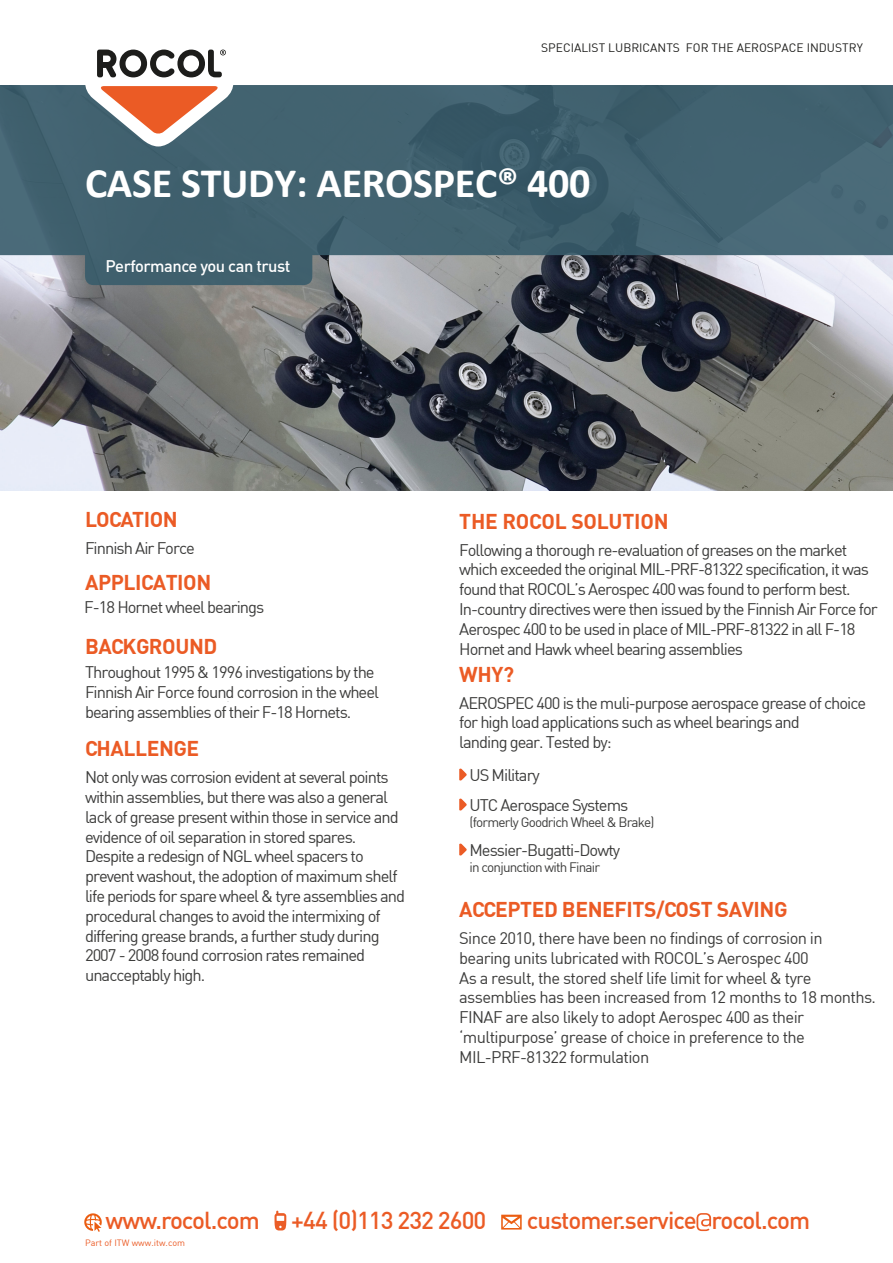
<style>
.page{position:relative;width:893px;height:1263px;background:#fff}
.page>*{position:absolute;margin:0;border:0;box-sizing:border-box;transform-origin:0 0}
.t1{font:700 42px "Calibri";letter-spacing:-.005em;color:#fff}
.t2{font:500 24px "DIN";letter-spacing:-.04em;color:#eb5b25}
.t3{font:700 21px "DIN";letter-spacing:-.02em;color:#eb5b25}
.t4{font:16.5px/19.8px "DIN";letter-spacing:-.06em;color:#3c3c3b}
.t5{font:16.5px/19.8px "DIN";letter-spacing:-.04em;color:#3c3c3b}
.t6{font:500 16.5px "DIN";letter-spacing:-.03em;color:#fff}
.t7{font:13.5px "DIN";letter-spacing:-.06em;color:#3c3c3b}
.t8{font:12px "DIN";color:#1d1d1b}
.t9{font:9px "DIN";color:#eb5b25}
</style>
<div class="page">
<img style="left:0;top:285px;width:892px;height:206px">
<svg style="left:0;top:85px;width:893px;height:200px;fill:#426370"></svg>
<svg style="left:85px;top:49px;width:148px;height:97px"></svg>
<svg style="left:459px;top:768px;width:8px;height:12px"></svg>
<svg style="left:459px;top:798px;width:8px;height:12px"></svg>
<svg style="left:459px;top:843px;width:8px;height:12px"></svg>
<svg style="left:84px;top:1213px;width:18px;height:19px"></svg>
<svg style="left:275px;top:1211px;width:11px;height:19px"></svg>
<svg style="left:501px;top:1215px;width:21px;height:14px"></svg>
<svg style="left:696px;top:1213px;width:15px;height:18px"></svg>
<p class="t8" style="left:541px;top:40px;width:323px">SPECIALIST LUBRICANTS FOR THE AEROSPACE INDUSTRY</p>
<h1 class="t1" style="left:85px;top:153px;width:507px">CASE STUDY: AEROSPEC® 400</h1>
<p class="t6" style="left:106px;top:255px;width:186px">Performance you can trust</p>
<p class="t3" style="left:85px;top:505px;width:94px">LOCATION</p>
<p class="t4" style="left:85px;top:537px;width:111px">Finnish Air Force</p>
<p class="t3" style="left:85px;top:568px;width:128px">APPLICATION</p>
<p class="t4" style="left:84px;top:597px;width:182px">F-18 Hornet wheel bearings</p>
<p class="t3" style="left:85px;top:633px;width:134px">BACKGROUND</p>
<p class="t4" style="left:85px;top:662px;width:296px">Throughout 1995 &amp; 1996 investigations by the<br>Finnish Air Force found corrosion in the wheel bearing assemblies of their F-18 Hornets.</p>
<p class="t3" style="left:85px;top:735px;width:116px">CHALLENGE</p>
<p class="t4" style="left:85px;top:767px;width:321px">Not only was corrosion evident at several points within assemblies, but there was also a general lack of grease present within those in service and evidence of oil separation in stored spares.<br>Despite a redesign of NGL wheel spacers to prevent washout, the adoption of maximum shelf life periods for spare wheel &amp; tyre assemblies and procedural changes to avoid the intermixing of differing grease brands, a further study during 2007 - 2008 found corrosion rates remained unacceptably high.</p>
<p class="t3" style="left:459px;top:507px;width:211px">THE ROCOL SOLUTION</p>
<p class="t4" style="left:459px;top:539px;width:420px">Following a thorough re-evaluation of greases on the market which exceeded the original MIL-PRF-81322 specification, it was found that ROCOL’s Aerospec 400 was found to perform best.<br>In-country directives were then issued by the Finnish Air Force for Aerospec 400 to be used in place of MIL-PRF-81322 in all F-18<br>Hornet and Hawk wheel bearing assemblies</p>
<p class="t3" style="left:459px;top:660px;width:56px">WHY?</p>
<p class="t4" style="left:459px;top:692px;width:408px">AEROSPEC 400 is the muli-purpose aerospace grease of choice for high load applications such as wheel bearings and<br>landing gear. Tested by:</p>
<p class="t4" style="left:469px;top:759px;width:160px;line-height:30px">US Military<br>UTC Aerospace Systems</p>
<p class="t7" style="left:469px;top:813px;width:187px">(formerly Goodrich Wheel &amp; Brake)</p>
<p class="t4" style="left:469px;top:839px;width:152px">Messier-Bugatti-Dowty</p>
<p class="t7" style="left:469px;top:858px;width:132px">in conjunction with Finair</p>
<p class="t3" style="left:459px;top:896px;width:330px">ACCEPTED BENEFITS/COST SAVING</p>
<p class="t5" style="left:459px;top:928px;width:418px">Since 2010, there have been no findings of corrosion in bearing units lubricated with ROCOL’s Aerospec 400<br>As a result, the stored shelf life limit for wheel &amp; tyre assemblies has been increased from 12 months to 18 months.<br>FINAF are also likely to adopt Aerospec 400 as their ‘multipurpose’ grease of choice in preference to the MIL-PRF-81322 formulation</p>
<h2 class="t2" style="left:106px;top:1205px;width:156px">www.rocol.com</h2>
<h2 class="t2" style="left:291px;top:1205px;width:197px">+44 (0)113 232 2600</h2>
<h2 class="t2" style="left:527px;top:1205px;width:285px">customer.service rocol.com</h2>
<p class="t9" style="left:85px;top:1237px;width:102px">Part of ITW www.itw.com</p>
</div>
